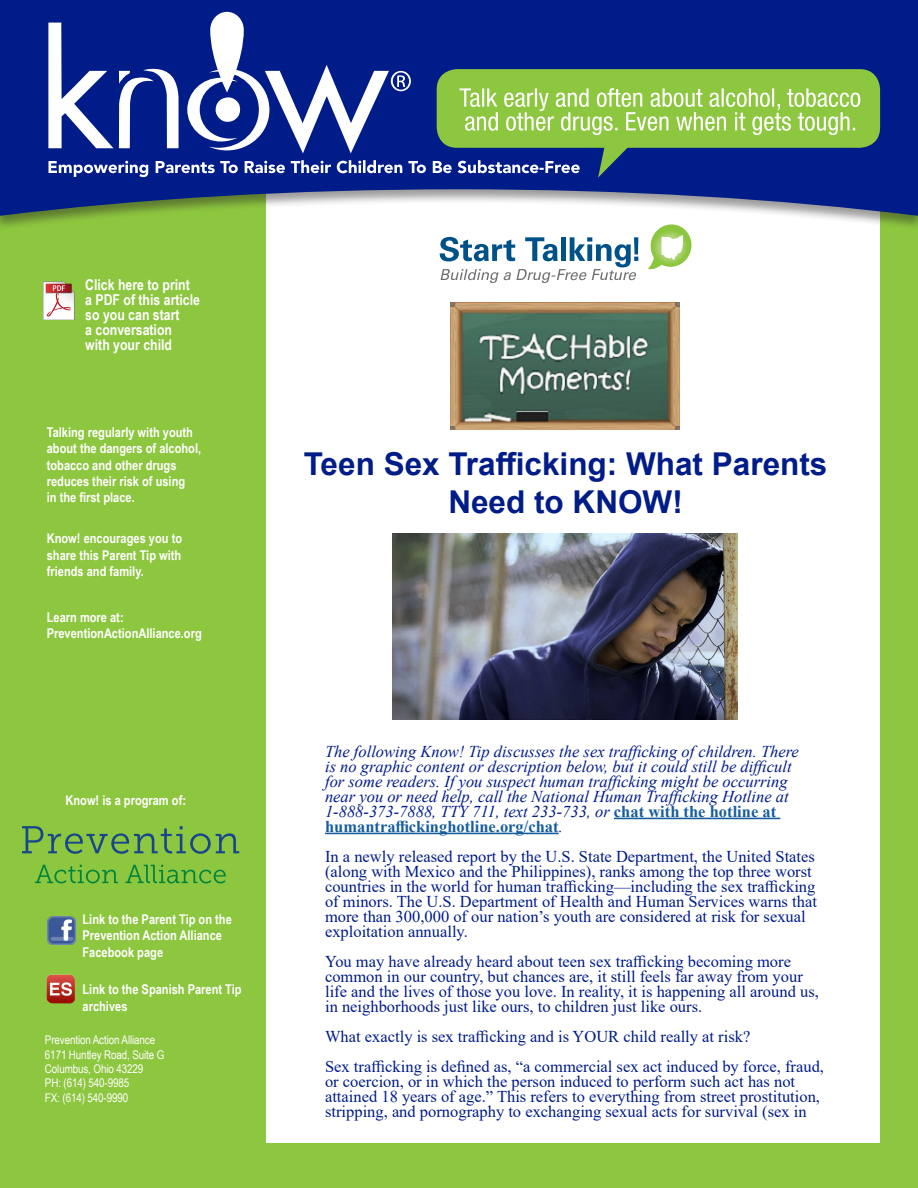
<style>
.page{position:relative;width:918px;height:1188px;background:#fff}
.page>*{position:absolute;margin:0;border:0;box-sizing:border-box;transform-origin:0 0}
.t1{font:700 31.5px/37.8px "Arial";color:#001c88;text-align:center}
.t2{font:16.5px/15px "Times New Roman";color:#001c88}
.t3{font:italic 16.5px/15px "Times New Roman";color:#001c88}
.t4{font:700 15px/15px "Arial Narrow";color:#fff}
.t5{font:700 13.5px/16.2px "Arial Narrow";color:#fff}
.t6{font:12px "Arial Narrow";letter-spacing:-.01em;color:#fff}
.s1{font-weight:700;font-style:normal;color:#175d9e}
</style>
<div class="page">
<div style="left:258px;top:116px;width:660px;height:1072px;background:#8dc63f"></div>
<div style="left:266px;top:153px;width:614px;height:990px;background:#fff"></div>
<div style="left:0;top:116px;width:262px;height:1072px;background:#8dc63f"></div>
<div style="left:0;top:0;width:918px;height:230px;background:#231f20;opacity:.45"></div>
<svg style="left:0;top:0;width:918px;height:216px;background:#354c95"></svg>
<div style="left:437px;top:69px;width:443px;height:79px;background:#8dc63f;border-radius:20px"></div>
<svg style="left:48px;top:12px;width:812px;height:166px"></svg>
<hr style="left:614px;top:818px;width:166px;height:1px;background:#175d9e">
<hr style="left:325px;top:833px;width:234px;height:1px;background:#175d9e">
<svg style="left:22px;top:826px;width:217px;height:28px"></svg>
<svg style="left:35px;top:865px;width:83px;height:18px"></svg>
<svg style="left:125px;top:865px;width:101px;height:18px"></svg>
<img style="left:44px;top:281px;width:31px;height:39px">
<img style="left:46px;top:975px;width:29px;height:29px">
<img style="left:450px;top:302px;width:230px;height:127px">
<img style="left:48px;top:916px;width:28px;height:28px">
<svg style="left:440px;top:237px;width:198px;height:46px"></svg>
<svg style="left:648px;top:224px;width:44px;height:46px"></svg>
<img style="left:393px;top:534px;width:344px;height:185px">
<p class="t4" style="left:85px;top:277px;width:116px">Click here to print a PDF of this article so you can start<br>a conversation with your child</p>
<p class="t5" style="left:47px;top:424px;width:156px">Talking regularly with youth about the dangers of alcohol, tobacco and other drugs reduces their risk of using<br>in the first place.</p>
<p class="t5" style="left:47px;top:530px;width:137px;text-align:justify">Know! encourages you to share this Parent Tip with friends and family.</p>
<p class="t5" style="left:47px;top:608px;width:157px">Learn more at:<br>PreventionActionAlliance.org</p>
<p class="t5" style="left:65px;top:791px;width:122px">Know! is a program of:</p>
<p class="t5" style="left:83px;top:911px;width:151px">Link to the Parent Tip on the<br>Prevention Action Alliance<br>Facebook page</p>
<p class="t5" style="left:83px;top:981px;width:161px">Link to the Spanish Parent Tip archives</p>
<p class="t6" style="left:45px;top:1031px;width:112px">Prevention Action Alliance</p>
<p class="t6" style="left:45px;top:1046px;width:121px">6171 Huntley Road, Suite G</p>
<p class="t6" style="left:45px;top:1060px;width:100px">Columbus, Ohio 43229</p>
<p class="t6" style="left:45px;top:1074px;width:86px">PH: (614) 540-9985</p>
<p class="t6" style="left:45px;top:1089px;width:85px">FX: (614) 540-9990</p>
<p class="t1" style="left:304px;top:446px;width:525px">Teen Sex Trafficking: What Parents<br>Need to KNOW!</p>
<p class="t3" style="left:325px;top:743px;width:475px">The following Know! Tip discusses the sex trafficking of children. There is no graphic content or description below, but it could still be difficult for some readers. If you suspect human trafficking might be occurring near you or need help, call the National Human Trafficking Hotline at 1-888-373-7888, TTY 711, text 233-733, or <span class="s1">chat with the hotline at humantraffickinghotline.org/chat</span>.</p>
<p class="t2" style="left:325px;top:848px;width:493px">In a newly released report by the U.S. State Department, the United States (along with Mexico and the Philippines), ranks among the top three worst countries in the world for human trafficking—including the sex trafficking of minors. The U.S. Department of Health and Human Services warns that more than 300,000 of our nation’s youth are considered at risk for sexual exploitation annually.</p>
<p class="t2" style="left:325px;top:953px;width:495px">You may have already heard about teen sex trafficking becoming more common in our country, but chances are, it still feels far away from your life and the lives of those you love. In reality, it is happening all around us, in neighborhoods just like ours, to children just like ours.</p>
<p class="t2" style="left:325px;top:1028px;width:427px">What exactly is sex trafficking and is YOUR child really at risk?</p>
<p class="t2" style="left:325px;top:1058px;width:500px">Sex trafficking is defined as, “a commercial sex act induced by force, fraud, or coercion, or in which the person induced to perform such act has not attained 18 years of age.” This refers to everything from street prostitution, stripping, and pornography to exchanging sexual acts for survival (sex in</p>
</div>
